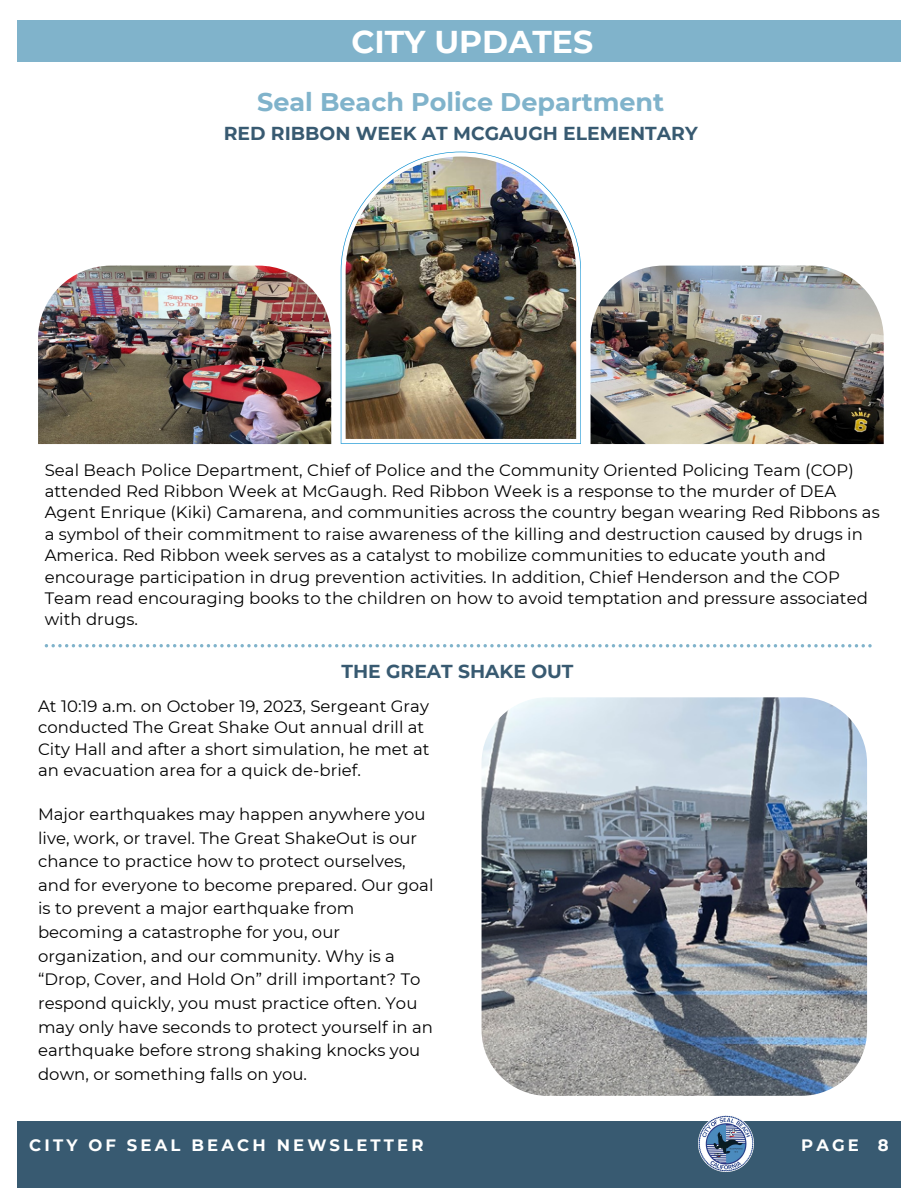
<style>
.page{position:relative;width:918px;height:1188px;background:#fff}
.page>*{position:absolute;margin:0;border:0;box-sizing:border-box;transform-origin:0 0}
.t1{font:700 31.5px "Montserrat";color:#fff}
.t2{font:700 25.5px "Montserrat";color:#80b3cb}
.t3{font:700 18.75px "Montserrat";color:#385a71}
.t4{font:16.5px/23.7px "Montserrat";letter-spacing:.005em;color:#000}
.t5{font:700 16.5px "Montserrat";letter-spacing:.19em;color:#fff}
</style>
<div class="page">
<div style="left:17px;top:20px;width:884px;height:42px;background:#80b3cb"></div>
<div style="left:17px;top:1122px;width:884px;height:66px;background:#385a71"></div>
<img style="left:698px;top:1116px;width:55px;height:55px">
<svg style="left:45px;top:644px;width:827px;height:3px"></svg>
<img style="left:38px;top:266px;width:293px;height:178px">
<img style="left:591px;top:266px;width:293px;height:178px">
<svg style="left:341px;top:152px;width:240px;height:292px"></svg>
<img style="left:346px;top:157px;width:230px;height:282px">
<img style="left:482px;top:697px;width:385px;height:399px;border-radius:66px">
<p class="t1" style="left:351px;top:23px;width:243px">CITY UPDATES</p>
<p class="t2" style="left:257px;top:86px;width:409px">Seal Beach Police Department</p>
<p class="t3" style="left:224px;top:122px;width:475px">RED RIBBON WEEK AT MCGAUGH ELEMENTARY</p>
<p class="t4" style="left:45px;top:459px;width:837px;line-height:21.3px">Seal Beach Police Department, Chief of Police and the Community Oriented Policing Team (COP) attended Red Ribbon Week at McGaugh. Red Ribbon Week is a response to the murder of DEA Agent Enrique (Kiki) Camarena, and communities across the country began wearing Red Ribbons as a symbol of their commitment to raise awareness of the killing and destruction caused by drugs in America. Red Ribbon week serves as a catalyst to mobilize communities to educate youth and encourage participation in drug prevention activities. In addition, Chief Henderson and the COP Team read encouraging books to the children on how to avoid temptation and pressure associated with drugs.</p>
<p class="t3" style="left:342px;top:660px;width:233px">THE GREAT SHAKE OUT</p>
<p class="t4" style="left:38px;top:695px;width:393px;line-height:21.3px">At 10:19 a.m. on October 19, 2023, Sergeant Gray conducted The Great Shake Out annual drill at City Hall and after a short simulation, he met at an evacuation area for a quick de-brief.</p>
<p class="t4" style="left:38px;top:802px;width:397px">Major earthquakes may happen anywhere you live, work, or travel. The Great ShakeOut is our chance to practice how to protect ourselves, and for everyone to become prepared. Our goal is to prevent a major earthquake from becoming a catastrophe for you, our organization, and our community. Why is a “Drop, Cover, and Hold On” drill important? To respond quickly, you must practice often. You may only have seconds to protect yourself in an earthquake before strong shaking knocks you down, or something falls on you.</p>
<p class="t5" style="left:29px;top:1135px;width:396px">CITY OF SEAL BEACH NEWSLETTER</p>
<p class="t5" style="left:801px;top:1135px;width:89px">PAGE 8</p>
</div>
